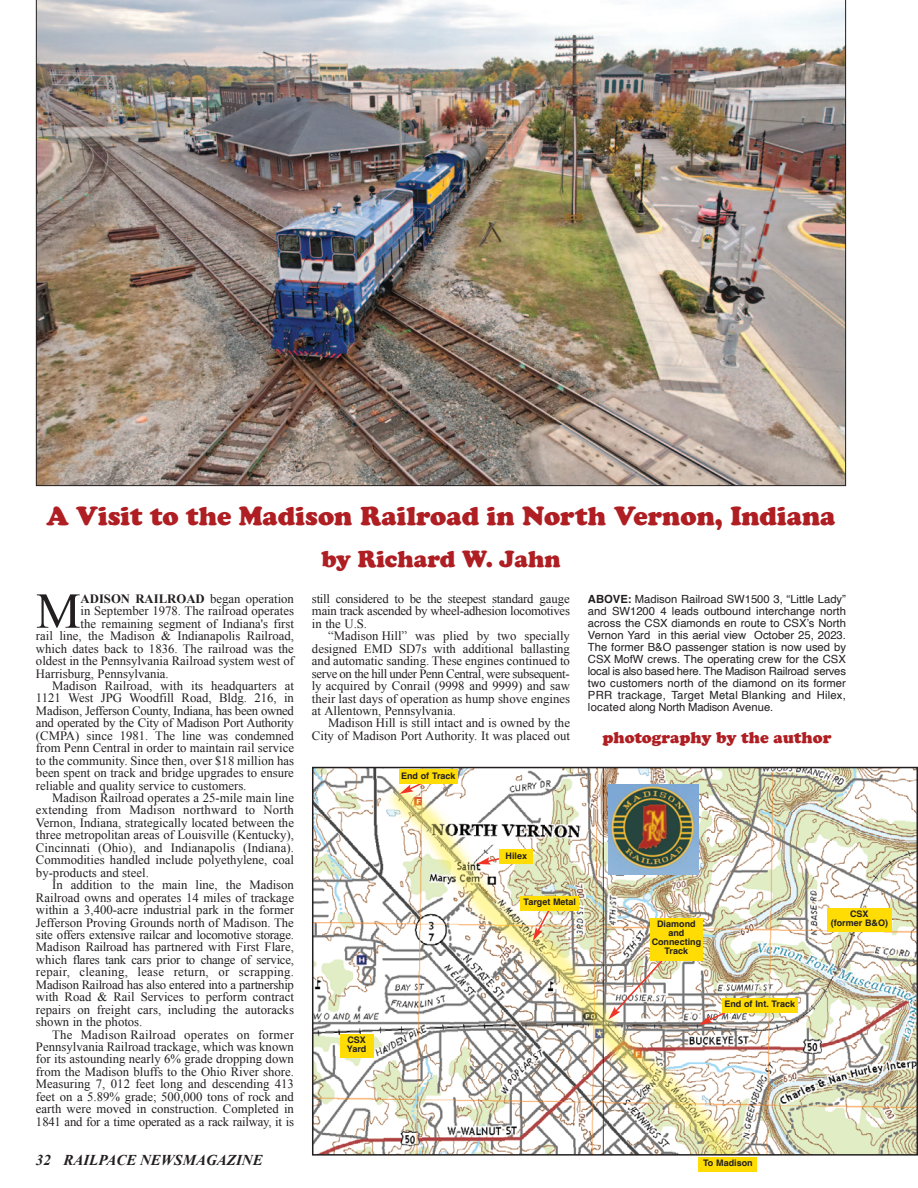
<style>
.page{position:relative;width:918px;height:1188px;background:#fff}
.page>*{position:absolute;margin:0;border:0;box-sizing:border-box;transform-origin:0 0}
.t1{font:50.4px "Times New Roman";color:#231f20}
.t2{font:900 27px "Cooper";color:#af1e22}
.t3{font:900 24px "Cooper";color:#af1e22}
.t4{font:900 16.5px "Cooper";color:#af1e22}
.t5{font:italic 700 15px "Times New Roman";color:#231f20}
.t6{font:12.75px/12.5px "Times New Roman";color:#231f20;text-align:justify}
.t7{font:700 12.75px "Times New Roman";color:#231f20}
.t8{font:11.25px/12px "Helvetica";letter-spacing:.02em;color:#231f20;text-align:justify}
.t9{font:700 9px/9px "Helvetica";color:#231f20;text-align:center}
.s1{font-weight:700}
.s2{font-weight:400}
</style>
<div class="page">
<img style="left:36px;top:0;width:810px;height:486px">
<img style="left:315px;top:770px;width:600px;height:383px">
<div style="left:312px;top:767px;width:606px;height:389px;border:2px solid #231f20"></div>
<img style="left:608px;top:784px;width:91px;height:90px">
<div style="left:699px;top:1157px;width:58px;height:14px;background:#ffdc03"></div>
<div style="left:827px;top:908px;width:65px;height:24px;background:#ffdc03"></div>
<div style="left:340px;top:1034px;width:33px;height:23px;background:#ffdc03"></div>
<svg style="left:608px;top:940px;width:73px;height:80px"></svg>
<div style="left:650px;top:918px;width:53px;height:42px;background:#ffdc03"></div>
<svg style="left:533px;top:910px;width:19px;height:31px"></svg>
<div style="left:521px;top:896px;width:58px;height:14px;background:#ffdc03"></div>
<svg style="left:477px;top:855px;width:31px;height:10px"></svg>
<div style="left:500px;top:850px;width:33px;height:14px;background:#ffdc03"></div>
<svg style="left:399px;top:784px;width:32px;height:10px"></svg>
<div style="left:399px;top:770px;width:58px;height:14px;background:#ffdc03"></div>
<svg style="left:699px;top:1001px;width:48px;height:24px"></svg>
<div style="left:722px;top:998px;width:76px;height:14px;background:#ffdc03"></div>
<p class="t2" style="left:46px;top:501px;width:791px">A Visit to the Madison Railroad in North Vernon, Indiana</p>
<p class="t3" style="left:321px;top:545px;width:241px">by Richard W. Jahn</p>
<p class="t8" style="left:588px;top:594px;width:260px"><span class="s1">ABOVE:</span> Madison Railroad SW1500 3, “Little Lady” and SW1200 4 leads outbound interchange north across the CSX diamonds en route to CSX’s North Vernon Yard in this aerial view October 25, 2023.<br>The former B&amp;O passenger station is now used by CSX MofW crews. The operating crew for the CSX local is also based here. The Madison Railroad serves two customers north of the diamond on its former PRR trackage, Target Metal Blanking and Hilex, located along North Madison Avenue.</p>
<p class="t4" style="left:602px;top:727px;width:231px">photography by the author</p>
<p class="t1" style="left:36px;top:583px;width:46px">M</p>
<p class="t7" style="left:81px;top:591px;width:215px">ADISOn RAILROAD <span class="s2">began operation</span></p>
<p class="t6" style="left:312px;top:592px;width:260px">still considered to be the steepest standard gauge main track ascended by wheel-adhesion locomotives in the U.S.</p>
<p class="t6" style="left:312px;top:630px;width:260px;text-indent:16px">“Madison Hill” was plied by two specially designed EMD SD7s with additional ballasting and automatic sanding. These engines continued to serve on the hill under Penn Central, were subsequent&shy;ly acquired by Conrail (9998 and 9999) and saw their last days of operation as hump shove engines at Allentown, Pennsylvania.</p>
<p class="t6" style="left:312px;top:717px;width:260px;text-align:right">Madison Hill is still intact and is owned by the<br>City of Madison Port Authority. It was placed out</p>
<p class="t6" style="left:81px;top:605px;width:215px">in September 1978. The railroad operates</p>
<p class="t6" style="left:81px;top:617px;width:215px">the remaining segment of Indiana's first</p>
<p class="t6" style="left:36px;top:630px;width:260px">rail line, the Madison &amp; Indianapolis Railroad,</p>
<p class="t6" style="left:36px;top:642px;width:260px">which dates back to 1836. The railroad was the</p>
<p class="t6" style="left:36px;top:655px;width:260px">oldest in the Pennsylvania Railroad system west of</p>
<p class="t6" style="left:36px;top:667px;width:134px">Harrisburg, Pennsylvania.</p>
<p class="t6" style="left:36px;top:679px;width:260px;text-indent:16px">Madison Railroad, with its headquarters at 1121 West JPG Woodfill Road, Bldg. 216, in Madison, Jefferson County, Indiana, has been owned and operated by the City of Madison Port Authority (CMPA) since 1981. The line was condemned from Penn Central in order to maintain rail service to the community. Since then, over $18 million has been spent on track and bridge upgrades to ensure reliable and quality service to customers.</p>
<p class="t6" style="left:36px;top:792px;width:260px;text-indent:16px">Madison Railroad operates a 25-mile main line extending from Madison northward to North Vernon, Indiana, strategically located between the three metropolitan areas of Louisville (Kentucky), Cincinnati (Ohio), and Indianapolis (Indiana).<br>Commodities handled include polyethylene, coal by-products and steel.</p>
<p class="t6" style="left:36px;top:879px;width:260px;text-indent:16px">In addition to the main line, the Madison Railroad owns and operates 14 miles of trackage within a 3,400-acre industrial park in the former Jefferson Proving Grounds north of Madison. The site offers extensive railcar and locomotive storage.<br>Madison Railroad has partnered with First Flare, which flares tank cars prior to change of service, repair, cleaning, lease return, or scrapping.<br>Madison Railroad has also entered into a partnership with Road &amp; Rail Services to perform contract repairs on freight cars, including the autoracks shown in the photos.</p>
<p class="t6" style="left:36px;top:1028px;width:260px;text-indent:16px">The Madison Railroad operates on former Pennsylvania Railroad trackage, which was known for its astounding nearly 6% grade dropping down from the Madison bluffs to the Ohio River shore.<br>Measuring 7, 012 feet long and descending 413 feet on a 5.89% grade; 500,000 tons of rock and earth were moved in construction. Completed in 1841 and for a time operated as a rack railway, it is</p>
<p class="t9" style="left:401px;top:772px;width:56px">End of Track</p>
<p class="t9" style="left:506px;top:852px;width:23px">Hilex</p>
<p class="t9" style="left:524px;top:898px;width:54px">Target Metal</p>
<p class="t9" style="left:850px;top:911px;width:20px">CSX</p>
<p class="t9" style="left:831px;top:920px;width:59px">(former B&amp;O)</p>
<p class="t9" style="left:657px;top:920px;width:40px">Diamond and</p>
<p class="t9" style="left:652px;top:938px;width:51px">Connecting<br>Track</p>
<p class="t9" style="left:724px;top:1000px;width:72px">End of Int. Track</p>
<p class="t9" style="left:347px;top:1036px;width:21px;text-align:left">CSX<br>Yard</p>
<p class="t5" style="left:36px;top:1152px;width:228px">32 RAILPACE NEWSMAGAZINE</p>
<p class="t9" style="left:703px;top:1159px;width:51px">To Madison</p>
</div>
